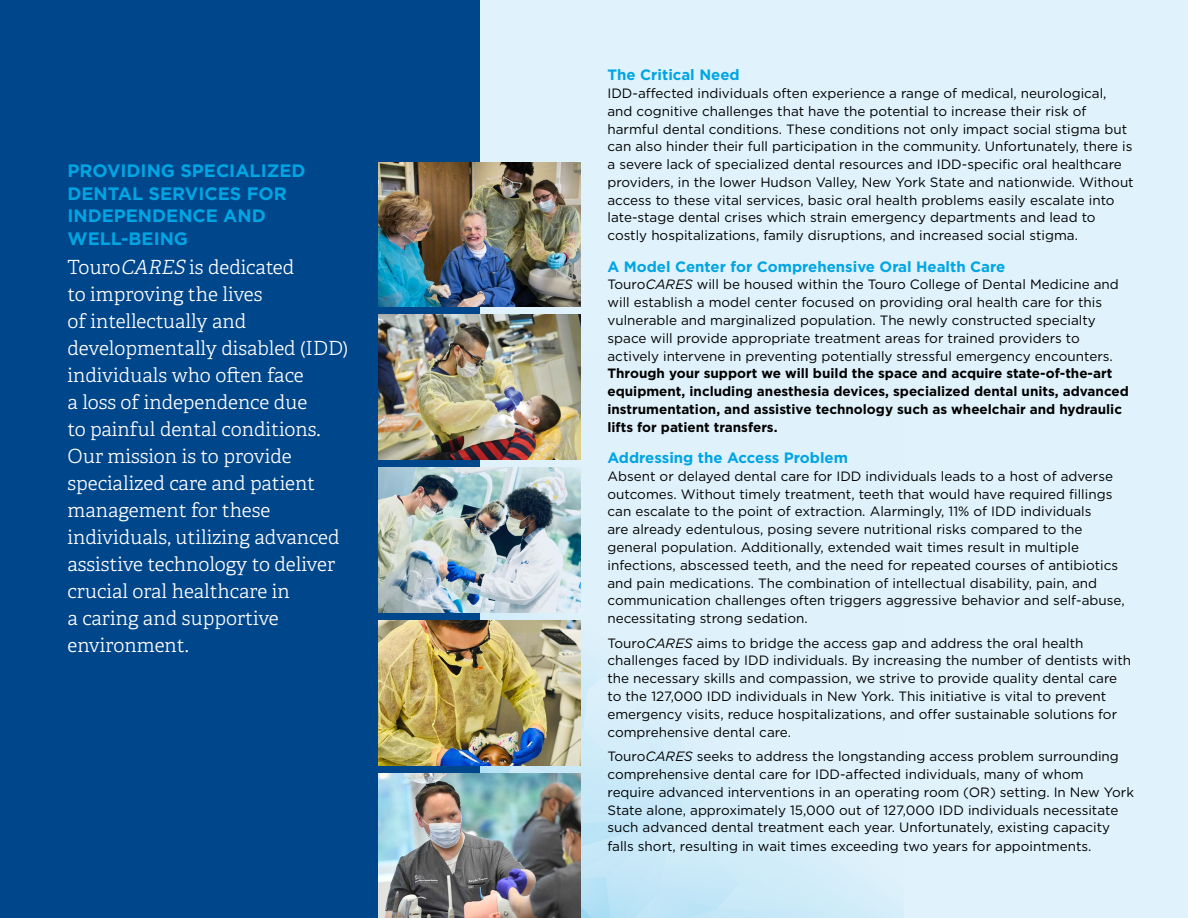
<style>
.page{position:relative;width:1188px;height:918px;background:#e0f2fb}
.page>*{position:absolute;margin:0;border:0;box-sizing:border-box;transform-origin:0 0}
.t1{font:300 19.5px/27px "Adelle";color:#fff}
.t2{font:700 18px/22.5px "Gotham HTF";color:#00a5e3}
.t3{font:700 15px "Gotham HTF";color:#00a5e3}
.t4{font:13.5px/17.9px "Gotham HTF";color:#000}
.t5{font:700 13.5px/17.9px "Gotham HTF";color:#000}
.s1{font-style:italic}
</style>
<div class="page">
<img style="left:479px;top:353px;width:423px;height:565px">
<div style="left:0;top:0;width:479px;height:918px;background:#00468b"></div>
<img style="left:378px;top:162px;width:202px;height:145px">
<img style="left:378px;top:620px;width:202px;height:145px">
<img style="left:378px;top:468px;width:202px;height:144px">
<img style="left:378px;top:315px;width:202px;height:145px">
<img style="left:378px;top:773px;width:202px;height:145px">
<h2 class="t2" style="left:68px;top:159px;width:240px">PROVIDING SPECIALIZED<br>DENTAL SERVICES FOR<br>INDEPENDENCE AND<br>WELL-BEING</h2>
<p class="t1" style="left:67px;top:254px;width:282px">Touro<span class="s1">CARES</span> is dedicated<br>to improving the lives<br>of intellectually and developmentally disabled (IDD) individuals who often face<br>a loss of independence due<br>to painful dental conditions.<br>Our mission is to provide specialized care and patient management for these individuals, utilizing advanced assistive technology to deliver crucial oral healthcare in<br>a caring and supportive environment.</p>
<p class="t3" style="left:608px;top:66px;width:134px">The Critical Need</p>
<p class="t4" style="left:607px;top:84px;width:528px">IDD-affected individuals often experience a range of medical, neurological, and cognitive challenges that have the potential to increase their risk of harmful dental conditions. These conditions not only impact social stigma but can also hinder their full participation in the community. Unfortunately, there is a severe lack of specialized dental resources and IDD-specific oral healthcare providers, in the lower Hudson Valley, New York State and nationwide. Without access to these vital services, basic oral health problems easily escalate into late-stage dental crises which strain emergency departments and lead to costly hospitalizations, family disruptions, and increased social stigma.</p>
<p class="t3" style="left:608px;top:258px;width:399px">A Model Center for Comprehensive Oral Health Care</p>
<p class="t4" style="left:608px;top:275px;width:513px">Touro<span class="s1">CARES</span> will be housed within the Touro College of Dental Medicine and will establish a model center focused on providing oral health care for this vulnerable and marginalized population. The newly constructed specialty space will provide appropriate treatment areas for trained providers to actively intervene in preventing potentially stressful emergency encounters.</p>
<p class="t5" style="left:608px;top:364px;width:523px">Through your support we will build the space and acquire state-of-the-art equipment, including anesthesia devices, specialized dental units, advanced instrumentation, and assistive technology such as wheelchair and hydraulic lifts for patient transfers.</p>
<p class="t3" style="left:607px;top:449px;width:242px">Addressing the Access Problem</p>
<p class="t4" style="left:607px;top:467px;width:519px">Absent or delayed dental care for IDD individuals leads to a host of adverse outcomes. Without timely treatment, teeth that would have required fillings can escalate to the point of extraction. Alarmingly, 11% of IDD individuals<br>are already edentulous, posing severe nutritional risks compared to the general population. Additionally, extended wait times result in multiple infections, abscessed teeth, and the need for repeated courses of antibiotics and pain medications. The combination of intellectual disability, pain, and communication challenges often triggers aggressive behavior and self-abuse, necessitating strong sedation.</p>
<p class="t4" style="left:607px;top:634px;width:525px">Touro<span class="s1">CARES</span> aims to bridge the access gap and address the oral health challenges faced by IDD individuals. By increasing the number of dentists with the necessary skills and compassion, we strive to provide quality dental care to the 127,000 IDD individuals in New York. This initiative is vital to prevent emergency visits, reduce hospitalizations, and offer sustainable solutions for comprehensive dental care.</p>
<p class="t4" style="left:607px;top:747px;width:528px">Touro<span class="s1">CARES</span> seeks to address the longstanding access problem surrounding comprehensive dental care for IDD-affected individuals, many of whom require advanced interventions in an operating room (OR) setting. In New York State alone, approximately 15,000 out of 127,000 IDD individuals necessitate such advanced dental treatment each year. Unfortunately, existing capacity falls short, resulting in wait times exceeding two years for appointments.</p>
</div>
